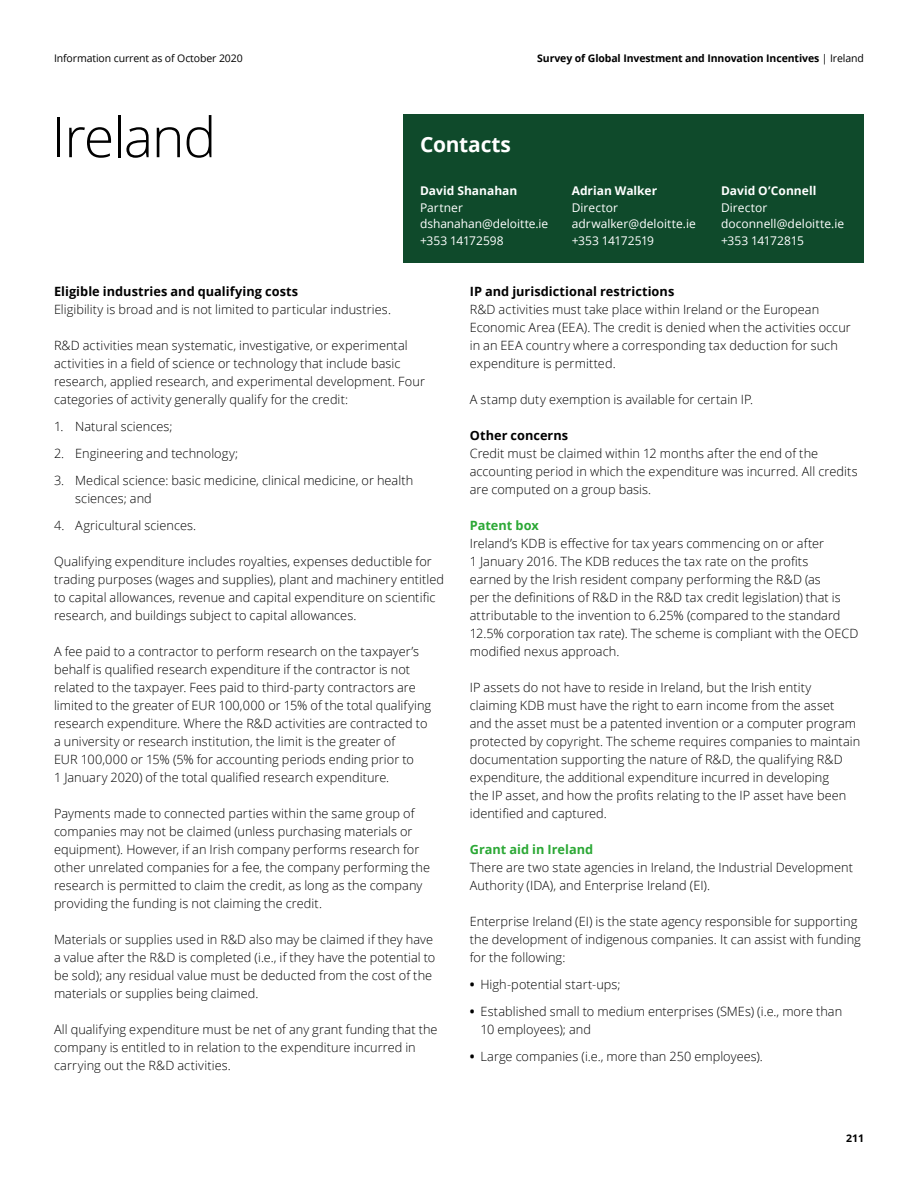
<style>
.page{position:relative;width:918px;height:1188px;background:#fff}
.page>*{position:absolute;margin:0;border:0;box-sizing:border-box;transform-origin:0 0}
.t1{font:300 55.5px "Open Sans";letter-spacing:-.025em;color:#000}
.t2{font:700 21px "Open Sans";letter-spacing:-.01em;color:#fff}
.t3{font:300 12.75px/18px "Open Sans";letter-spacing:.005em;color:#000}
.t4{font:700 12.75px "Open Sans";letter-spacing:.005em;color:#000}
.t5{font:700 12.75px "Open Sans";color:#2ba835}
.t6{font:12px/16.5px "Open Sans";letter-spacing:.005em;color:#fff}
.t7{font:700 12px "Open Sans";color:#fff}
.t8{font:700 10.5px "Open Sans";letter-spacing:-.01em;color:#000}
.t9{font:10.5px "Open Sans";letter-spacing:-.01em;color:#000}
.s1{font-weight:400}
.s2{font-weight:700}
</style>
<div class="page">
<div style="left:404px;top:115px;width:460px;height:148px;background:#0f4a2b"></div>
<p class="t9" style="left:54px;top:51px;width:190px">Information current as of October 2020</p>
<p class="t8" style="left:537px;top:51px;width:328px">Survey of Global Investment and Innovation Incentives <span class="s1">| Ireland</span></p>
<h1 class="t1" style="left:52px;top:99px;width:166px">Ireland</h1>
<h2 class="t2" style="left:420px;top:129px;width:92px">Contacts</h2>
<p class="t7" style="left:420px;top:182px;width:99px">David Shanahan</p>
<p class="t6" style="left:420px;top:199px;width:130px">Partner dshanahan@deloitte.ie +353 14172598</p>
<p class="t7" style="left:572px;top:182px;width:87px">Adrian Walker</p>
<p class="t6" style="left:572px;top:199px;width:126px">Director adrwalker@deloitte.ie +353 14172519</p>
<p class="t7" style="left:721px;top:182px;width:97px">David O’Connell</p>
<p class="t6" style="left:721px;top:199px;width:125px">Director doconnell@deloitte.ie +353 14172815</p>
<p class="t4" style="left:54px;top:282px;width:246px">Eligible industries and qualifying costs</p>
<p class="t3" style="left:54px;top:300px;width:339px">Eligibility is broad and is not limited to particular industries.</p>
<p class="t3" style="left:54px;top:336px;width:372px">R&amp;D activities mean systematic, investigative, or experimental activities in a field of science or technology that include basic research, applied research, and experimental development. Four categories of activity generally qualify for the credit:</p>
<p class="t3" style="left:54px;top:417px;width:120px">1. Natural sciences;</p>
<p class="t3" style="left:54px;top:444px;width:186px">2. Engineering and technology;</p>
<p class="t3" style="left:75px;top:471px;width:340px;text-indent:-21px">3. Medical science: basic medicine, clinical medicine, or health sciences; and</p>
<p class="t3" style="left:54px;top:516px;width:144px">4. Agricultural sciences.</p>
<p class="t3" style="left:54px;top:552px;width:392px">Qualifying expenditure includes royalties, expenses deductible for trading purposes (wages and supplies), plant and machinery entitled to capital allowances, revenue and capital expenditure on scientific research, and buildings subject to capital allowances.</p>
<p class="t3" style="left:54px;top:642px;width:379px">A fee paid to a contractor to perform research on the taxpayer’s behalf is qualified research expenditure if the contractor is not related to the taxpayer. Fees paid to third-party contractors are limited to the greater of EUR 100,000 or 15% of the total qualifying research expenditure. Where the R&amp;D activities are contracted to a university or research institution, the limit is the greater of<br>EUR 100,000 or 15% (5% for accounting periods ending prior to<br>1 January 2020) of the total qualified research expenditure.</p>
<p class="t3" style="left:54px;top:804px;width:378px">Payments made to connected parties within the same group of companies may not be claimed (unless purchasing materials or equipment). However, if an Irish company performs research for other unrelated companies for a fee, the company performing the research is permitted to claim the credit, as long as the company providing the funding is not claiming the credit.</p>
<p class="t3" style="left:54px;top:930px;width:383px">Materials or supplies used in R&amp;D also may be claimed if they have a value after the R&amp;D is completed (i.e., if they have the potential to be sold); any residual value must be deducted from the cost of the materials or supplies being claimed.</p>
<p class="t3" style="left:54px;top:1020px;width:385px">All qualifying expenditure must be net of any grant funding that the company is entitled to in relation to the expenditure incurred in carrying out the R&amp;D activities.</p>
<p class="t4" style="left:470px;top:282px;width:206px">IP and jurisdictional restrictions</p>
<p class="t3" style="left:470px;top:300px;width:383px">R&amp;D activities must take place within Ireland or the European Economic Area (EEA). The credit is denied when the activities occur in an EEA country where a corresponding tax deduction for such expenditure is permitted.</p>
<p class="t3" style="left:470px;top:390px;width:285px">A stamp duty exemption is available for certain IP.</p>
<p class="t4" style="left:470px;top:426px;width:100px">Other concerns</p>
<p class="t3" style="left:470px;top:444px;width:389px">Credit must be claimed within 12 months after the end of the accounting period in which the expenditure was incurred. All credits are computed on a group basis.</p>
<p class="t5" style="left:470px;top:516px;width:71px">Patent box</p>
<p class="t3" style="left:470px;top:534px;width:390px">Ireland’s KDB is effective for tax years commencing on or after<br>1 January 2016. The KDB reduces the tax rate on the profits<br>earned by the Irish resident company performing the R&amp;D (as<br>per the definitions of R&amp;D in the R&amp;D tax credit legislation) that is attributable to the invention to 6.25% (compared to the standard 12.5% corporation tax rate). The scheme is compliant with the OECD modified nexus approach.</p>
<p class="t3" style="left:470px;top:678px;width:392px">IP assets do not have to reside in Ireland, but the Irish entity claiming KDB must have the right to earn income from the asset<br>and the asset must be a patented invention or a computer program protected by copyright. The scheme requires companies to maintain documentation supporting the nature of R&amp;D, the qualifying R&amp;D expenditure, the additional expenditure incurred in developing<br>the IP asset, and how the profits relating to the IP asset have been identified and captured.</p>
<p class="t5" style="left:470px;top:841px;width:125px">Grant aid in Ireland</p>
<p class="t3" style="left:470px;top:858px;width:385px">There are two state agencies in Ireland, the Industrial Development<br>Authority (IDA), and Enterprise Ireland (EI).</p>
<p class="t3" style="left:470px;top:912px;width:393px">Enterprise Ireland (EI) is the state agency responsible for supporting the development of indigenous companies. It can assist with funding for the following:</p>
<p class="t3" style="left:470px;top:975px;width:152px"><span class="s2">•</span> High-potential start-ups;</p>
<p class="t3" style="left:480px;top:1002px;width:363px;text-indent:-11px"><span class="s2">•</span> Established small to medium enterprises (SMEs) (i.e., more than<br>10 employees); and</p>
<p class="t3" style="left:470px;top:1047px;width:295px"><span class="s2">•</span> Large companies (i.e., more than 250 employees).</p>
<p class="t8" style="left:846px;top:1131px;width:19px">211</p>
</div>
